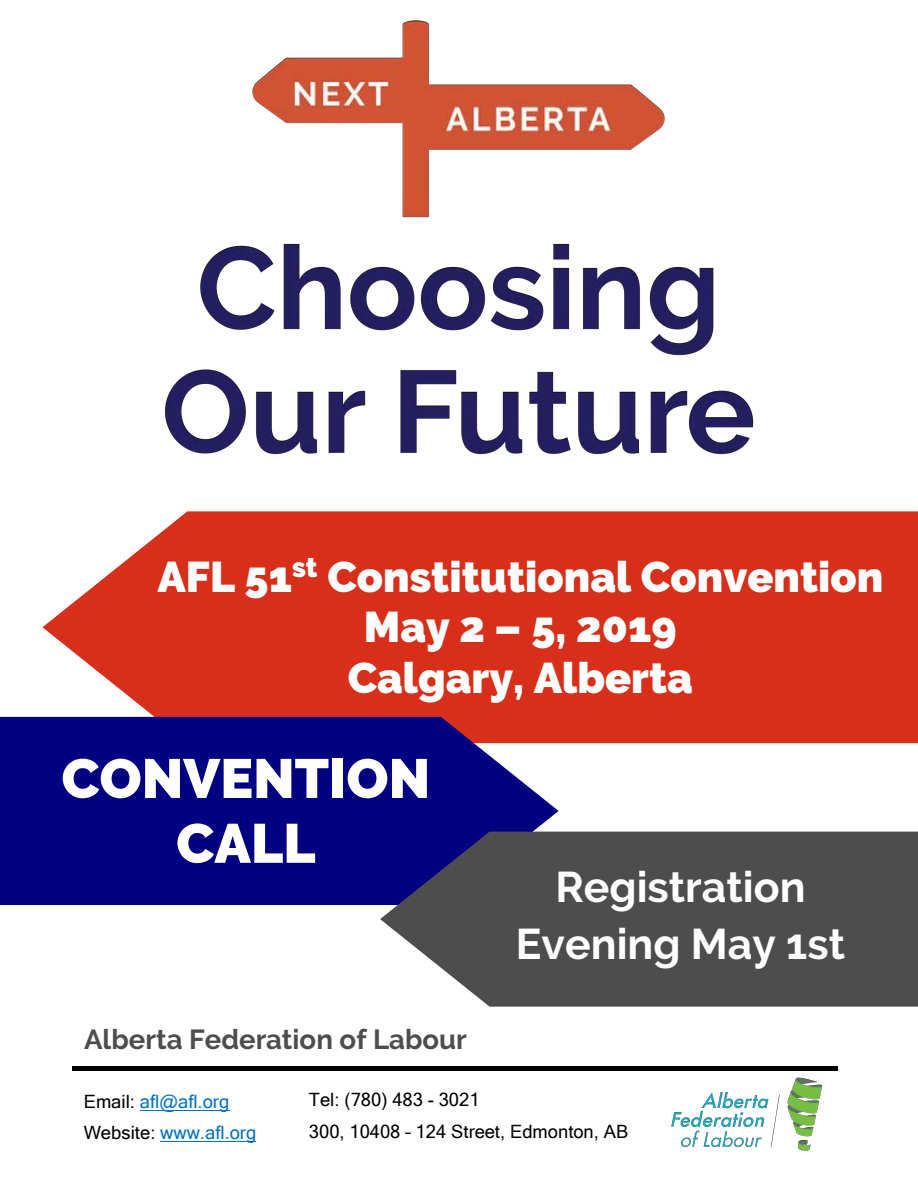
<style>
.page{position:relative;width:918px;height:1188px;background:#fff}
.page>*{position:absolute;margin:0;border:0;box-sizing:border-box;transform-origin:0 0}
.t1{font:900 55.05px/64.8px "Raleway";color:#fff;text-align:center}
.t2{font:900 42.75px/50.2px "Raleway";color:#fff;text-align:center}
.t3{font:700 42.75px/57.9px "Raleway";color:#fff;text-align:center}
.t4{font:700 27.6px "Raleway";color:#4d4d4d}
.t5{font:18.3px/31.2px "Microsoft Sans Serif";letter-spacing:.005em;color:#000}
.t6{font:18.3px/31px "Microsoft Sans Serif";color:#0070c0}
.s1{color:#000}
</style>
<div class="page">
<img style="left:165px;top:20px;width:589px;height:435px">
<hr style="left:73px;top:1067px;width:273px;height:4px;background:#000">
<svg style="left:346px;top:1067px;width:4px;height:4px"></svg>
<hr style="left:350px;top:1067px;width:221px;height:4px;background:#000">
<svg style="left:571px;top:1067px;width:5px;height:4px"></svg>
<hr style="left:576px;top:1067px;width:262px;height:4px;background:#000">
<svg style="left:42px;top:511px;width:876px;height:232px"></svg>
<div style="left:115px;top:517px;width:803px;height:221px;background:#d72f19"></div>
<img style="left:671px;top:1077px;width:152px;height:74px">
<hr style="left:140px;top:1110px;width:89px;height:1px;background:#0070c0">
<hr style="left:160px;top:1141px;width:96px;height:1px;background:#0070c0">
<div style="left:0;top:717px;width:559px;height:188px;background:#000081"></div>
<svg style="left:380px;top:832px;width:538px;height:175px"></svg>
<div style="left:435px;top:837px;width:483px;height:164px;background:#4d4d4d"></div>
<p class="t2" style="left:157px;top:552px;width:728px">AFL 51<sup>st</sup> Constitutional Convention<br>May 2 – 5, 2019<br>Calgary, Alberta</p>
<p class="t1" style="left:62px;top:746px;width:370px">CONVENTION<br>CALL</p>
<p class="t4" style="left:84px;top:1023px;width:384px">Alberta Federation of Labour</p>
<p class="t3" style="left:516px;top:858px;width:331px">Registration<br>Evening May 1st</p>
<p class="t6" style="left:84px;top:1086px;width:174px"><span class="s1">Email:</span> afl@afl.org<br><span class="s1">Website:</span> www.afl.org</p>
<p class="t5" style="left:309px;top:1084px;width:321px">Tel: (780) 483 - 3021<br>300, 10408 – 124 Street, Edmonton, AB</p>
</div>
